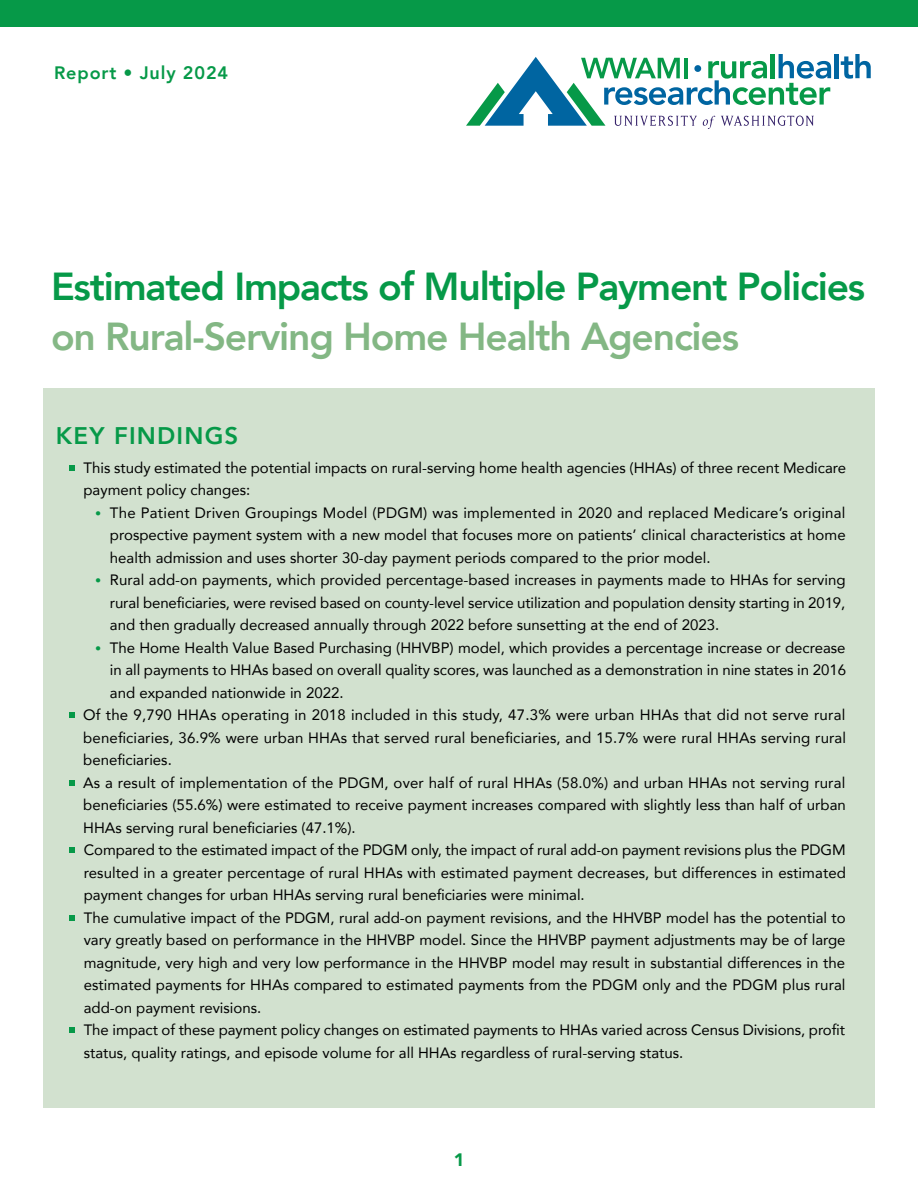
<style>
.page{position:relative;width:918px;height:1188px;background:#fff}
.page>*{position:absolute;margin:0;border:0;box-sizing:border-box;transform-origin:0 0}
.Main_Title_Head{font:800 39px/49.5px "Avenir";letter-spacing:-.03em;color:#069948}
.Subheads_1__H2{font:800 24px "Avenir";letter-spacing:.05em;color:#069948}
.Subhea_2_H2_lower_ca{font:800 18px "Avenir";letter-spacing:.05em;color:#069948}
.Facts{font:900 18px "Avenir";color:#069948}
.Body_Frutiger{font:15px/22.5px "Avenir";color:#000;text-align:justify}
.s1{color:#85b886}
.s2{color:#83b784}
.s3{font-family:"Calibri";font-weight:300;color:#069948}
</style>
<div class="page">
<div style="left:43px;top:389px;width:831px;height:719px;background:#d2e1cf"></div>
<div style="left:0;top:0;width:918px;height:27px;background:#069948"></div>
<hr style="left:835px;top:54px;width:4px;height:24px;background:#0065a1">
<svg style="left:841px;top:54px;width:30px;height:25px"></svg>
<svg style="left:466px;top:54px;width:365px;height:75px"></svg>
<svg style="left:69px;top:465px;width:6px;height:6px"></svg>
<svg style="left:69px;top:713px;width:6px;height:5px"></svg>
<svg style="left:69px;top:780px;width:6px;height:6px"></svg>
<svg style="left:69px;top:848px;width:6px;height:5px"></svg>
<svg style="left:69px;top:915px;width:6px;height:6px"></svg>
<svg style="left:69px;top:1028px;width:6px;height:5px"></svg>
<p class="Subhea_2_H2_lower_ca" style="left:54px;top:58px;width:176px">Report • July 2024</p>
<h1 class="Main_Title_Head" style="left:51px;top:262px;width:816px">Estimated Impacts of Multiple Payment Policies <span class="s1">on</span> <span class="s2">Rural-Serving Home Health Agencies</span></h1>
<h2 class="Subheads_1__H2" style="left:56px;top:417px;width:184px">KEY FINDINGS</h2>
<p class="Body_Frutiger" style="left:83px;top:456px;width:764px">This study estimated the potential impacts on rural-serving home health agencies (HHAs) of three recent Medicare payment policy changes:</p>
<p class="Body_Frutiger" style="left:110px;top:501px;width:737px;text-indent:-15px"><span class="s3">•</span> The Patient Driven Groupings Model (PDGM) was implemented in 2020 and replaced Medicare’s original prospective payment system with a new model that focuses more on patients’ clinical characteristics at home health admission and uses shorter 30-day payment periods compared to the prior model.</p>
<p class="Body_Frutiger" style="left:110px;top:569px;width:737px;text-indent:-15px"><span class="s3">•</span> Rural add-on payments, which provided percentage-based increases in payments made to HHAs for serving rural beneficiaries, were revised based on county-level service utilization and population density starting in 2019, and then gradually decreased annually through 2022 before sunsetting at the end of 2023.</p>
<p class="Body_Frutiger" style="left:110px;top:636px;width:738px;text-indent:-15px"><span class="s3">•</span> The Home Health Value Based Purchasing (HHVBP) model, which provides a percentage increase or decrease in all payments to HHAs based on overall quality scores, was launched as a demonstration in nine states in 2016 and expanded nationwide in 2022.</p>
<p class="Body_Frutiger" style="left:83px;top:704px;width:764px">Of the 9,790 HHAs operating in 2018 included in this study, 47.3% were urban HHAs that did not serve rural beneficiaries, 36.9% were urban HHAs that served rural beneficiaries, and 15.7% were rural HHAs serving rural beneficiaries.</p>
<p class="Body_Frutiger" style="left:83px;top:771px;width:764px">As a result of implementation of the PDGM, over half of rural HHAs (58.0%) and urban HHAs not serving rural beneficiaries (55.6%) were estimated to receive payment increases compared with slightly less than half of urban HHAs serving rural beneficiaries (47.1%).</p>
<p class="Body_Frutiger" style="left:84px;top:839px;width:764px">Compared to the estimated impact of the PDGM only, the impact of rural add-on payment revisions plus the PDGM resulted in a greater percentage of rural HHAs with estimated payment decreases, but differences in estimated payment changes for urban HHAs serving rural beneficiaries were minimal.</p>
<p class="Body_Frutiger" style="left:84px;top:906px;width:763px">The cumulative impact of the PDGM, rural add-on payment revisions, and the HHVBP model has the potential to vary greatly based on performance in the HHVBP model. Since the HHVBP payment adjustments may be of large magnitude, very high and very low performance in the HHVBP model may result in substantial differences in the estimated payments for HHAs compared to estimated payments from the PDGM only and the PDGM plus rural add-on payment revisions.</p>
<p class="Body_Frutiger" style="left:84px;top:1019px;width:763px">The impact of these payment policy changes on estimated payments to HHAs varied across Census Divisions, profit status, quality ratings, and episode volume for all HHAs regardless of rural-serving status.</p>
<p class="Facts" style="left:454px;top:1144px;width:12px">1</p>
</div>
